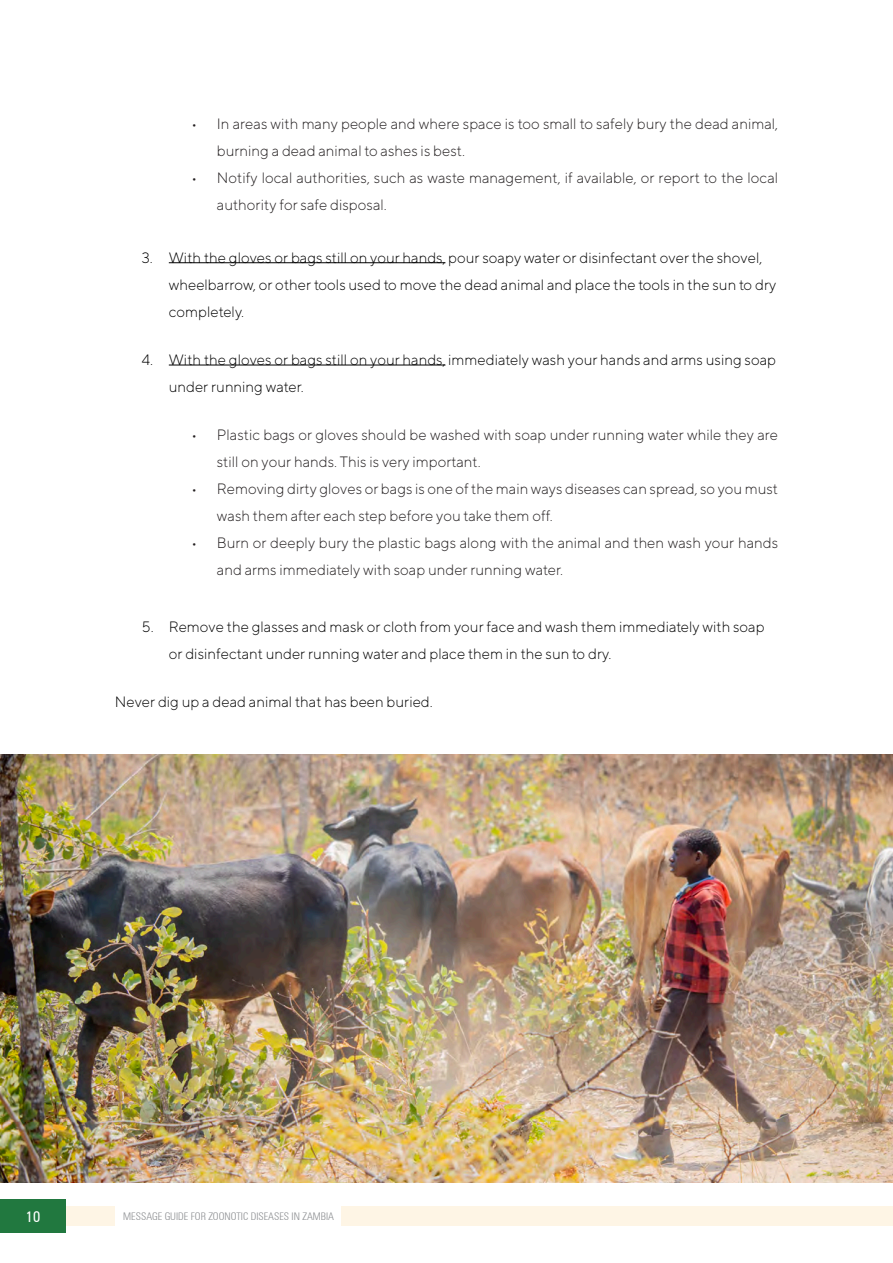
<style>
.page{position:relative;width:893px;height:1263px;background:#fff}
.page>*{position:absolute;margin:0;border:0;box-sizing:border-box;transform-origin:0 0}
.t1{font:300 15px/27px "TT Norms";color:#231f20}
.t2{font:300 15px/27px "TT Norms";color:#000}
.t3{font:condensed 15px "Zurich BT";color:#fff}
.t4{font:300 condensed 10.5px "Zurich BT";color:#8d8f92}
</style>
<div class="page">
<div style="left:0;top:1199px;width:66px;height:34px;background:#21783f"></div>
<div style="left:66px;top:1206px;width:49px;height:20px;background:#fef5e5"></div>
<div style="left:341px;top:1206px;width:552px;height:20px;background:#fef5e5"></div>
<hr style="left:169px;top:262px;width:276px;height:1px;background:#000">
<hr style="left:169px;top:365px;width:276px;height:1px;background:#000">
<img style="left:0;top:755px;width:893px;height:427px">
<p class="t1" style="left:217px;top:110px;width:563px;text-indent:-26px">• In areas with many people and where space is too small to safely bury the dead animal, burning a dead animal to ashes is best.</p>
<p class="t1" style="left:217px;top:164px;width:563px;text-indent:-26px">• Notify local authorities, such as waste management, if available, or report to the local authority for safe disposal.</p>
<p class="t2" style="left:169px;top:244px;width:609px;text-indent:-27px">3. With the gloves or bags still on your hands, pour soapy water or disinfectant over the shovel, wheelbarrow, or other tools used to move the dead animal and place the tools in the sun to dry completely.</p>
<p class="t2" style="left:169px;top:346px;width:609px;text-indent:-27px">4. With the gloves or bags still on your hands, immediately wash your hands and arms using soap under running water.</p>
<p class="t1" style="left:217px;top:421px;width:563px;text-indent:-26px">• Plastic bags or gloves should be washed with soap under running water while they are still on your hands. This is very important.</p>
<p class="t1" style="left:217px;top:475px;width:563px;text-indent:-26px">• Removing dirty gloves or bags is one of the main ways diseases can spread, so you must wash them after each step before you take them off.</p>
<p class="t1" style="left:217px;top:529px;width:563px;text-indent:-26px">• Burn or deeply bury the plastic bags along with the animal and then wash your hands and arms immediately with soap under running water.</p>
<p class="t2" style="left:169px;top:613px;width:597px;text-indent:-27px">5. Remove the glasses and mask or cloth from your face and wash them immediately with soap or disinfectant under running water and place them in the sun to dry.</p>
<p class="t2" style="left:115px;top:688px;width:320px">Never dig up a dead animal that has been buried.</p>
<p class="t3" style="left:26px;top:1207px;width:16px">10</p>
<p class="t4" style="left:123px;top:1210px;width:212px">MESSAGE GUIDE FOR ZOONOTIC DISEASES IN ZAMBIA</p>
</div>
